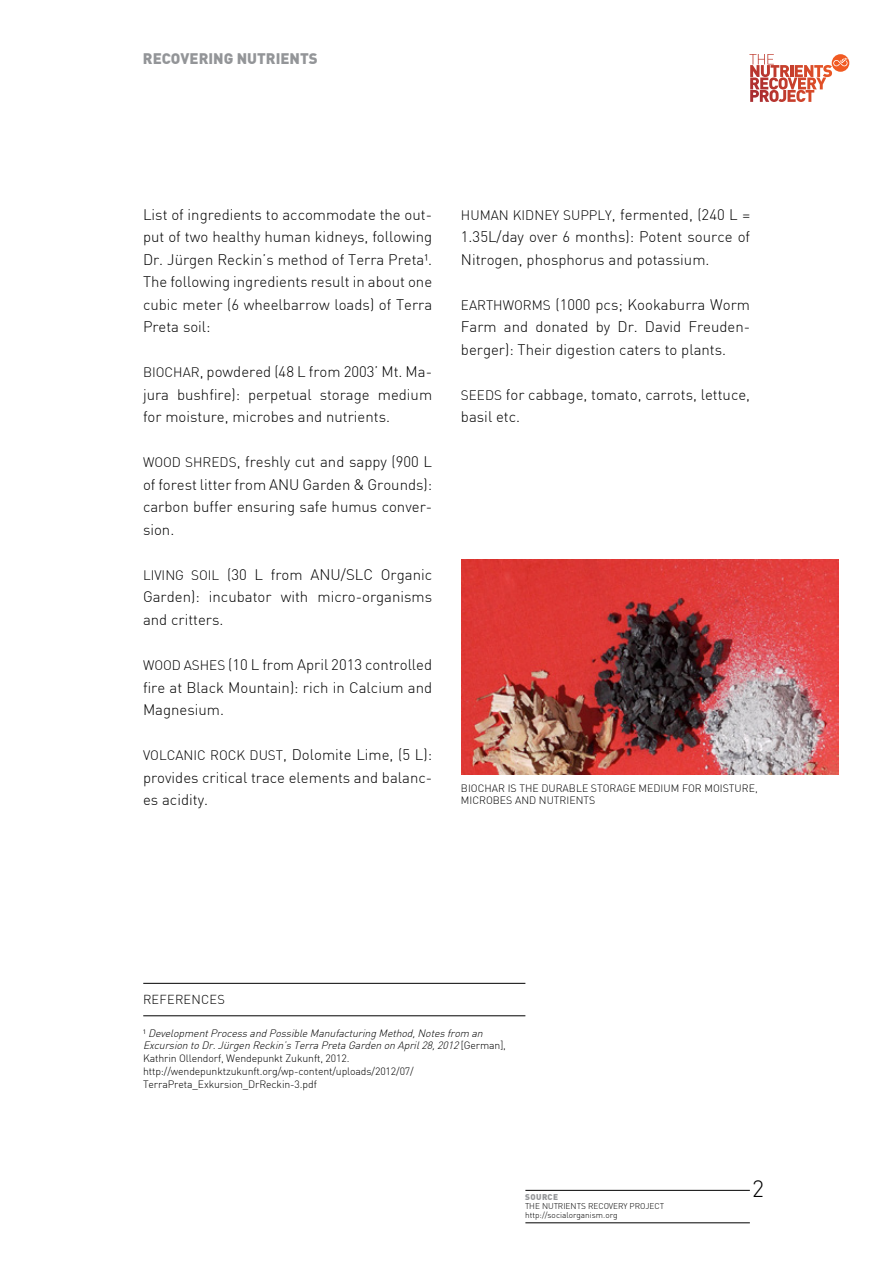
<style>
.page{position:relative;width:893px;height:1263px;background:#fff}
.page>*{position:absolute;margin:0;border:0;box-sizing:border-box;transform-origin:0 0}
.t1{font:300 23.25px "DIN";color:#000}
.t2{font:300 15px/22.5px "DIN";color:#000;text-align:justify}
.t3{font:900 15px "DIN Pro";color:#939598}
.t4{font:300 13.5px "DIN";color:#000}
.t5{font:300 12.75px "DIN";letter-spacing:.02em;color:#000}
.t6{font:300 10.5px/12.8px "DIN";letter-spacing:-.01em;color:#000}
.t7{font:300 8.25px/9px "DIN";color:#000}
.t8{font:900 8.25px "DIN Pro";letter-spacing:.05em;color:#939598}
.s1{font-size:13.5px}
.s2{font-size:15px}
.s3{font-style:italic}
</style>
<div class="page">
<img style="left:461px;top:560px;width:378px;height:215px">
<svg style="left:749px;top:54px;width:99px;height:48px"></svg>
<hr style="left:143px;top:983px;width:382px;height:1px;background:#000">
<hr style="left:143px;top:1015px;width:382px;height:1px;background:#000">
<hr style="left:525px;top:1190px;width:225px;height:1px;background:#000">
<hr style="left:525px;top:1222px;width:225px;height:1px;background:#000">
<p class="t3" style="left:143px;top:48px;width:176px">RECOVERING NUTRIENTS</p>
<p class="t2" style="left:143px;top:203px;width:291px">List of ingredients to accommodate the out&shy;put of two healthy human kidneys, following Dr. Jürgen Reckin’s method of Terra Preta¹.<br>The following ingredients result in about one cubic meter (6 wheelbarrow loads) of Terra Preta soil:</p>
<p class="t2" style="left:143px;top:361px;width:291px"><span class="s1">BIOCHAR</span>, powdered (48 L from 2003’ Mt. Ma&shy;jura bushfire): perpetual storage medium for moisture, microbes and nutrients.</p>
<p class="t2" style="left:143px;top:451px;width:291px"><span class="s1">WOOD SHREDS</span>, freshly cut and sappy (900 L of forest litter from ANU Garden &amp; Grounds): carbon buffer ensuring safe humus conver&shy;sion.</p>
<p class="t2" style="left:143px;top:563px;width:291px"><span class="s1">LIVING SOIL</span> (30 L from ANU/SLC Organic Garden): incubator with micro-organisms and critters.</p>
<p class="t2" style="left:143px;top:653px;width:291px"><span class="s1">WOOD ASHES</span> (10 L from April 2013 controlled fire at Black Mountain): rich in Calcium and Magnesium.</p>
<p class="t2" style="left:143px;top:743px;width:291px"><span class="s1">VOLCANIC ROCK DUST</span>, Dolomite Lime, (5 L): provides critical trace elements and balanc&shy;es acidity.</p>
<p class="t4" style="left:461px;top:207px;width:291px">HUMAN KIDNEY SUPPLY<span class="s2">, fermented, (240 L =</span></p>
<p class="t2" style="left:461px;top:226px;width:291px">1.35L/day over 6 months): Potent source of<br>Nitrogen, phosphorus and potassium.</p>
<p class="t2" style="left:461px;top:293px;width:291px"><span class="s1">EARTHWORMS</span> (1000 pcs; Kookaburra Worm Farm and donated by Dr. David Freuden&shy;berger): Their digestion caters to plants.</p>
<p class="t2" style="left:461px;top:383px;width:291px"><span class="s1">SEEDS</span> for cabbage, tomato, carrots, lettuce, basil etc.</p>
<p class="t6" style="left:461px;top:781px;width:298px">BIOCHAR IS THE DURABLE STORAGE MEDIUM FOR MOISTURE,<br>MICROBES AND NUTRIENTS</p>
<p class="t5" style="left:143px;top:991px;width:84px">REFERENCES</p>
<p class="t6" style="left:143px;top:1026px;width:364px">¹ <span class="s3">DevelopmentProcessandPossibleManufacturingMethod,Notesfrom an Excursion toDr.Jürgen Reckin’sTerraPretaGarden on April28,2012</span>[ G e r m a n ] , Kathrin Ollendorf, Wendepunkt Zukunft, 2012. http://wendepunktzukunft.org/wp-content/uploads/2012/07/ TerraPreta_Exkursion_DrReckin-3.pdf</p>
<p class="t8" style="left:525px;top:1191px;width:34px">SOURCE</p>
<p class="t7" style="left:525px;top:1201px;width:141px">THE NUTRIENTS RECOVERY PROJECT http://socialorganism.org</p>
<h1 class="t1" style="left:752px;top:1174px;width:13px">2</h1>
</div>
